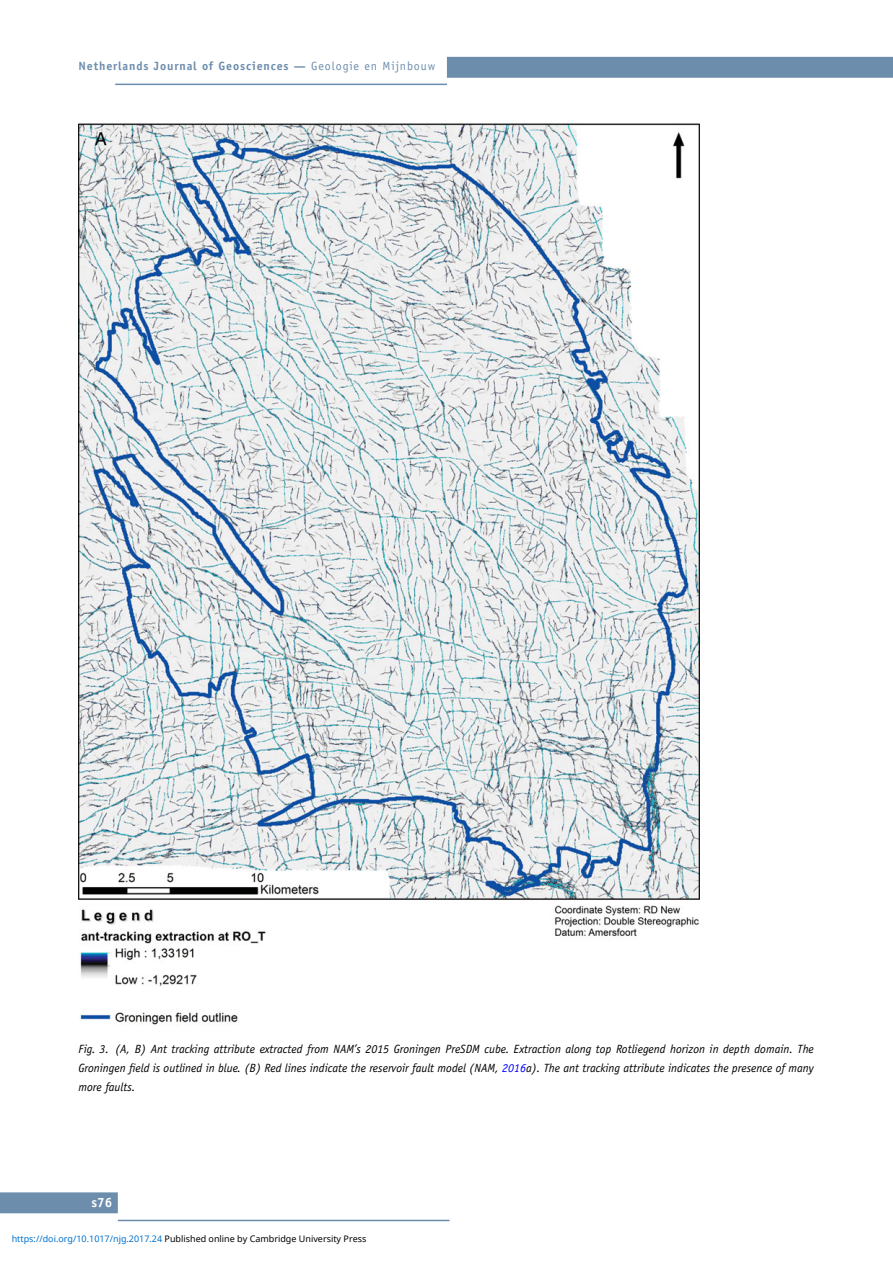
<style>
.page{position:relative;width:893px;height:1263px;background:#fff}
.page>*{position:absolute;margin:0;border:0;box-sizing:border-box;transform-origin:0 0}
.t1{font:700 13.5px "Officina Sans Std";color:#fff}
.t2{font:italic 12px/19.5px "Officina Sans Std";color:#000;text-align:justify}
.t3{font:700 12px "Officina Sans Std";letter-spacing:.07em;color:#6d8dad}
.t4{font:9px "Noto Sans";color:#000}
.s1{font-weight:400}
.s2{color:#00f}
.s3{color:#0172cf}
</style>
<div class="page">
<div style="left:447px;top:57px;width:446px;height:21px;background:#6d8dad"></div>
<hr style="left:115px;top:84px;width:332px;height:1px;background:#6d8dad">
<img style="left:79px;top:122px;width:620px;height:903px">
<div style="left:0;top:1192px;width:118px;height:21px;background:#6d8dad"></div>
<hr style="left:118px;top:1220px;width:332px;height:1px;background:#6d8dad">
<p class="t3" style="left:79px;top:61px;width:358px">Netherlands Journal of Geosciences — <span class="s1">Geologie en Mijnbouw</span></p>
<p class="t2" style="left:79px;top:1040px;width:737px">Fig. 3. (A, B) Ant tracking attribute extracted from NAM’s 2015 Groningen PreSDM cube. Extraction along top Rotliegend horizon in depth domain. The Groningen field is outlined in blue. (B) Red lines indicate the reservoir fault model (NAM, <span class="s2">2016</span>a). The ant tracking attribute indicates the presence of many more faults.</p>
<p class="t1" style="left:92px;top:1197px;width:22px">s76</p>
<p class="t4" style="left:12px;top:1232px;width:356px"><span class="s3">https://doi.org/10.1017/njg.2017.24</span> Published online by Cambridge University Press</p>
</div>
